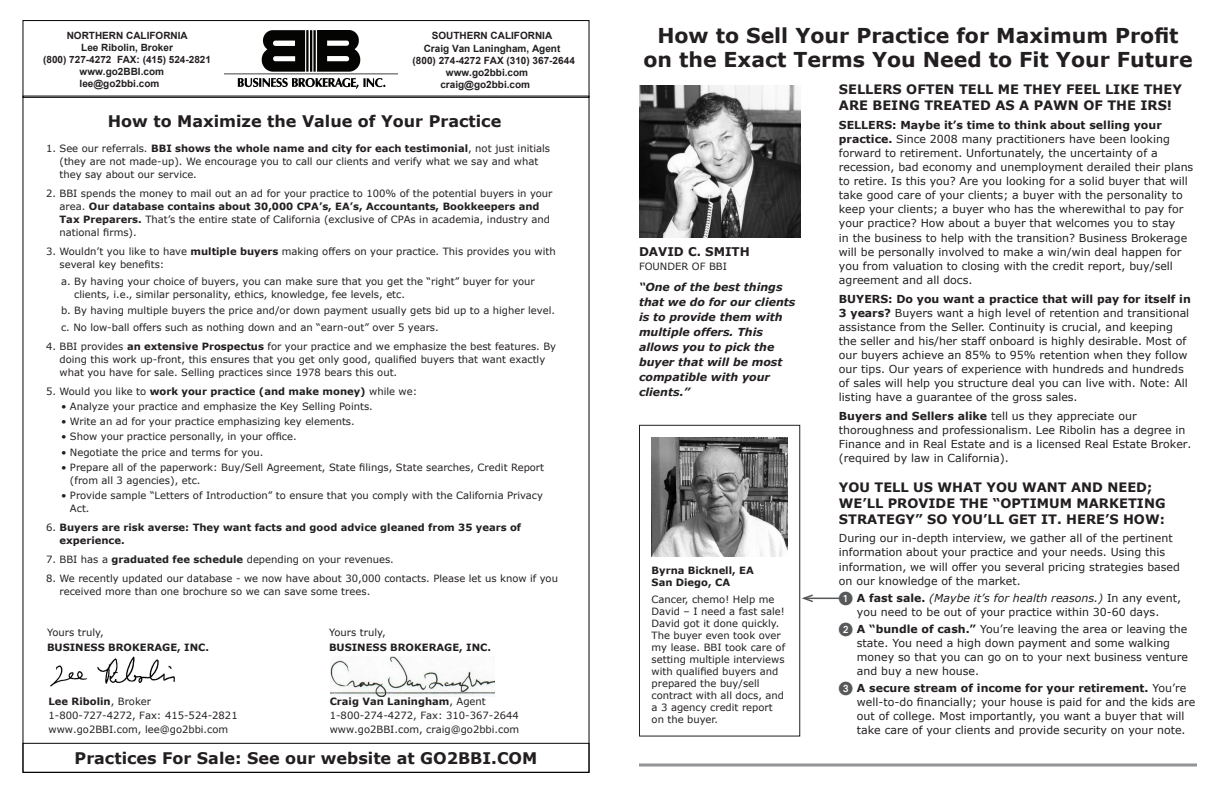
<style>
.page{position:relative;width:1224px;height:792px;background:#fff}
.page>*{position:absolute;margin:0;border:0;box-sizing:border-box;transform-origin:0 0}
.t1{font:700 20.5px "Verdana";color:#231f20}
.t2{font:700 16px "Verdana";color:#231f20}
.t3{font:700 13px/16.1px "Verdana";color:#231f20}
.t4{font:700 12px "Verdana";color:#231f20}
.t5{font:11px/14.1px "Verdana";color:#231f20}
.t6{font:italic 700 11px/15px "Verdana";color:#231f20}
.t7{font:10px/13px "Verdana";color:#231f20}
.t8{font:700 10px/13px "Verdana";color:#231f20}
.t9{font:700 10px/12px "Arial";color:#231f20}
.t10{font:700 10px/12px "Arial";color:#040503;text-align:center}
.s1{font-weight:700}
.s2{font-family:"European Pi One";font-size:14px;color:#57585a}
.s3{font-style:italic}
.s4{font-weight:400}
</style>
<div class="page">
<svg style="left:22px;top:20px;width:568px;height:753px"></svg>
<img style="left:224px;top:30px;width:173px;height:58px">
<img style="left:639px;top:86px;width:161px;height:152px">
<hr style="left:639px;top:764px;width:558px;height:2px;background:#919396">
<div style="left:43px;top:22px;width:180px;height:72px;background:#fff"></div>
<div style="left:639px;top:425px;width:161px;height:312px;border:1px solid #231f20"></div>
<img style="left:651px;top:437px;width:137px;height:119px">
<img style="left:46px;top:656px;width:134px;height:32px">
<div style="left:401px;top:23px;width:170px;height:71px;background:#fff"></div>
<hr style="left:804px;top:598px;width:37px;height:1px;background:#57585a">
<svg style="left:800px;top:593px;width:15px;height:10px"></svg>
<img style="left:331px;top:656px;width:163px;height:40px">
<p class="t10" style="left:56px;top:34px;width:162px">Linda Fox, EA, Agent<br>(800) 727-4272 FAX: (925) 846-6184<br>AutoFax 800-446-8707</p>
<p class="t10" style="left:431px;top:34px;width:110px">David C. Smith, Broker</p>
<p class="t1" style="left:657px;top:22px;width:523px">How to Sell Your Practice for Maximum Profit</p>
<p class="t9" style="left:432px;top:30px;width:122px">SOUTHERN CALIFORNIA</p>
<p class="t9" style="left:424px;top:43px;width:138px">Craig Van Laningham, Agent</p>
<p class="t9" style="left:413px;top:55px;width:164px">(800) 274-4272 FAX (310) 367-2644</p>
<p class="t9" style="left:446px;top:67px;width:84px">www.go2bbi.com</p>
<p class="t9" style="left:440px;top:79px;width:91px">craig@go2bbi.com</p>
<p class="t3" style="left:839px;top:81px;width:345px">SELLERS OFTEN TELL ME THEY FEEL LIKE THEY<br>ARE BEING TREATED AS A PAWN OF THE IRS!</p>
<p class="t5" style="left:839px;top:117px;width:356px"><span class="s1">SELLERS: Maybe it’s time to think about selling your practice.</span> Since 2008 many practitioners have been looking forward to retirement. Unfortunately, the uncertainty of a recession, bad economy and unemployment derailed their plans to retire. Is this you? Are you looking for a solid buyer that will take good care of your clients; a buyer with the personality to keep your clients; a buyer who has the wherewithal to pay for your practice? How about a buyer that welcomes you to stay<br>in the business to help with the transition? Business Brokerage will be personally involved to make a win/win deal happen for you from valuation to closing with the credit report, buy/sell agreement and all docs.</p>
<p class="t5" style="left:839px;top:291px;width:353px"><span class="s1">BUYERS: Do you want a practice that will pay for itself in 3 years?</span> Buyers want a high level of retention and transitional assistance from the Seller. Continuity is crucial, and keeping the seller and his/her staff onboard is highly desirable. Most of our buyers achieve an 85% to 95% retention when they follow our tips. Our years of experience with hundreds and hundreds of sales will help you structure deal you can live with. Note: All listing have a guarantee of the gross sales.</p>
<p class="t5" style="left:839px;top:409px;width:354px"><span class="s1">Buyers and Sellers alike</span> tell us they appreciate our thoroughness and professionalism. Lee Ribolin has a degree in Finance and in Real Estate and is a licensed Real Estate Broker. (required by law in California).</p>
<p class="t3" style="left:839px;top:479px;width:328px">YOU TELL US WHAT YOU WANT AND NEED;<br>WE’LL PROVIDE THE “OPTIMUM MARKETING<br>STRATEGY” SO YOU’LL GET IT. HERE’S HOW:</p>
<p class="t5" style="left:839px;top:531px;width:343px">During our in-depth interview, we gather all of the pertinent information about your practice and your needs. Using this information, we will offer you several pricing strategies based on our knowledge of the market.</p>
<p class="t5" style="left:839px;top:590px;width:344px;text-align:center"><span class="s2">1</span> <span class="s1">A fast sale.</span> <span class="s3">(Maybe it’s for health reasons.)</span> In any event, you need to be out of your practice within 30-60 days.</p>
<p class="t5" style="left:857px;top:621px;width:333px;text-indent:-18px"><span class="s2">2</span> <span class="s1">A “bundle of cash.”</span> You’re leaving the area or leaving the state. You need a high down payment and some walking money so that you can go on to your next business venture and buy a new house.</p>
<p class="t5" style="left:857px;top:681px;width:340px;text-indent:-18px"><span class="s2">3</span> <span class="s1">A secure stream of income for your retirement.</span> You’re well-to-do financially; your house is paid for and the kids are out of college. Most importantly, you want a buyer that will take care of your clients and provide security on your note.</p>
<p class="t9" style="left:67px;top:30px;width:123px">NORTHERN CALIFORNIA</p>
<p class="t9" style="left:81px;top:42px;width:93px">Lee Ribolin, Broker</p>
<p class="t9" style="left:43px;top:54px;width:169px">(800) 727-4272 FAX: (415) 524-2821</p>
<p class="t9" style="left:80px;top:66px;width:86px">www.go2BBI.com lee@go2bbi.com</p>
<p class="t1" style="left:643px;top:47px;width:551px">on the Exact Terms You Need to Fit Your Future</p>
<p class="t2" style="left:108px;top:111px;width:395px">How to Maximize the Value of Your Practice</p>
<p class="t7" style="left:60px;top:142px;width:492px;text-indent:-14px">1. See our referrals. <span class="s1">BBI shows the whole name and city for each testimonial</span>, not just initials (they are not made-up). We encourage you to call our clients and verify what we say and what they say about our service.</p>
<p class="t7" style="left:60px;top:187px;width:494px;text-indent:-14px">2. BBI spends the money to mail out an ad for your practice to 100% of the potential buyers in your area. <span class="s1">Our database contains about 30,000 CPA’s, EA’s, Accountants, Bookkeepers and Tax Preparers.</span> That’s the entire state of California (exclusive of CPAs in academia, industry and national firms).</p>
<p class="t7" style="left:60px;top:245px;width:498px;text-indent:-14px">3. Wouldn’t you like to have <span class="s1">multiple buyers</span> making offers on your practice. This provides you with several key benefits:</p>
<p class="t7" style="left:74px;top:274px;width:462px;text-indent:-13px">a. By having your choice of buyers, you can make sure that you get the “right” buyer for your clients, i.e., similar personality, ethics, knowledge, fee levels, etc.</p>
<p class="t7" style="left:61px;top:304px;width:496px">b. By having multiple buyers the price and/or down payment usually gets bid up to a higher level.</p>
<p class="t7" style="left:61px;top:320px;width:379px">c. No low-ball offers such as nothing down and an “earn-out” over 5 years.</p>
<p class="t7" style="left:60px;top:339px;width:498px;text-indent:-14px">4. BBI provides <span class="s1">an extensive Prospectus</span> for your practice and we emphasize the best features. By doing this work up-front, this ensures that you get only good, qualified buyers that want exactly what you have for sale. Selling practices since 1978 bears this out.</p>
<p class="t8" style="left:46px;top:384px;width:373px"><span class="s4">5. Would you like to</span> work your practice (and make money) <span class="s4">while we:</span></p>
<p class="t7" style="left:61px;top:400px;width:313px">• Analyze your practice and emphasize the Key Selling Points.</p>
<p class="t7" style="left:61px;top:415px;width:295px">• Write an ad for your practice emphasizing key elements.</p>
<p class="t7" style="left:61px;top:430px;width:237px">• Show your practice personally, in your office.</p>
<p class="t7" style="left:61px;top:445px;width:204px">• Negotiate the price and terms for you.</p>
<p class="t7" style="left:70px;top:460px;width:476px;text-indent:-9px">• Prepare all of the paperwork: Buy/Sell Agreement, State filings, State searches, Credit Report (from all 3 agencies), etc.</p>
<p class="t7" style="left:70px;top:488px;width:475px;text-indent:-9px">• Provide sample “Letters of Introduction” to ensure that you comply with the California Privacy<br>Act.</p>
<p class="t8" style="left:60px;top:520px;width:463px;text-indent:-14px"><span class="s4">6.</span> Buyers are risk averse: They want facts and good advice gleaned from 35 years of experience.</p>
<p class="t7" style="left:46px;top:552px;width:349px">7. BBI has a <span class="s1">graduated fee schedule</span> depending on your revenues.</p>
<p class="t7" style="left:60px;top:571px;width:500px;text-indent:-14px">8. We recently updated our database - we now have about 30,000 contacts. Please let us know if you received more than one brochure so we can save some trees.</p>
<p class="t4" style="left:639px;top:244px;width:112px">DAVID C. SMITH</p>
<p class="t7" style="left:639px;top:259px;width:89px">FOUNDER OF BBI</p>
<p class="t6" style="left:639px;top:279px;width:158px">“One of the best things that we do for our clients is to provide them with multiple offers. This allows you to pick the buyer that will be most compatible with your clients.”</p>
<p class="t8" style="left:652px;top:564px;width:104px">Byrna Bicknell, EA</p>
<p class="t8" style="left:652px;top:576px;width:80px">San Diego, CA</p>
<p class="t7" style="left:652px;top:593px;width:135px;line-height:12px">Cancer, chemo! Help me<br>David – I need a fast sale!<br>David got it done quickly.<br>The buyer even took over my lease. BBI took care of setting multiple interviews with qualified buyers and prepared the buy/sell contract with all docs, and a 3 agency credit report on the buyer.</p>
<p class="t7" style="left:47px;top:625px;width:58px">Yours truly,</p>
<p class="t7" style="left:329px;top:625px;width:58px">Yours truly,</p>
<p class="t8" style="left:47px;top:640px;width:164px">BUSINESS BROKERAGE, INC.</p>
<p class="t8" style="left:329px;top:640px;width:164px">BUSINESS BROKERAGE, INC.</p>
<p class="t7" style="left:330px;top:694px;width:191px;line-height:14px"><span class="s1">Craig Van Laningham</span>, Agent<br>1-800-274-4272, Fax: 310-367-2644 www.go2BBI.com, craig@go2bbi.com</p>
<p class="t7" style="left:49px;top:694px;width:191px;line-height:14px"><span class="s1">Lee Ribolin</span>, Broker<br>1-800-727-4272, Fax: 415-524-2821 www.go2BBI.com, lee@go2bbi.com</p>
<p class="t2" style="left:75px;top:748px;width:464px">Practices For Sale: See our website at GO2BBI.COM</p>
</div>
